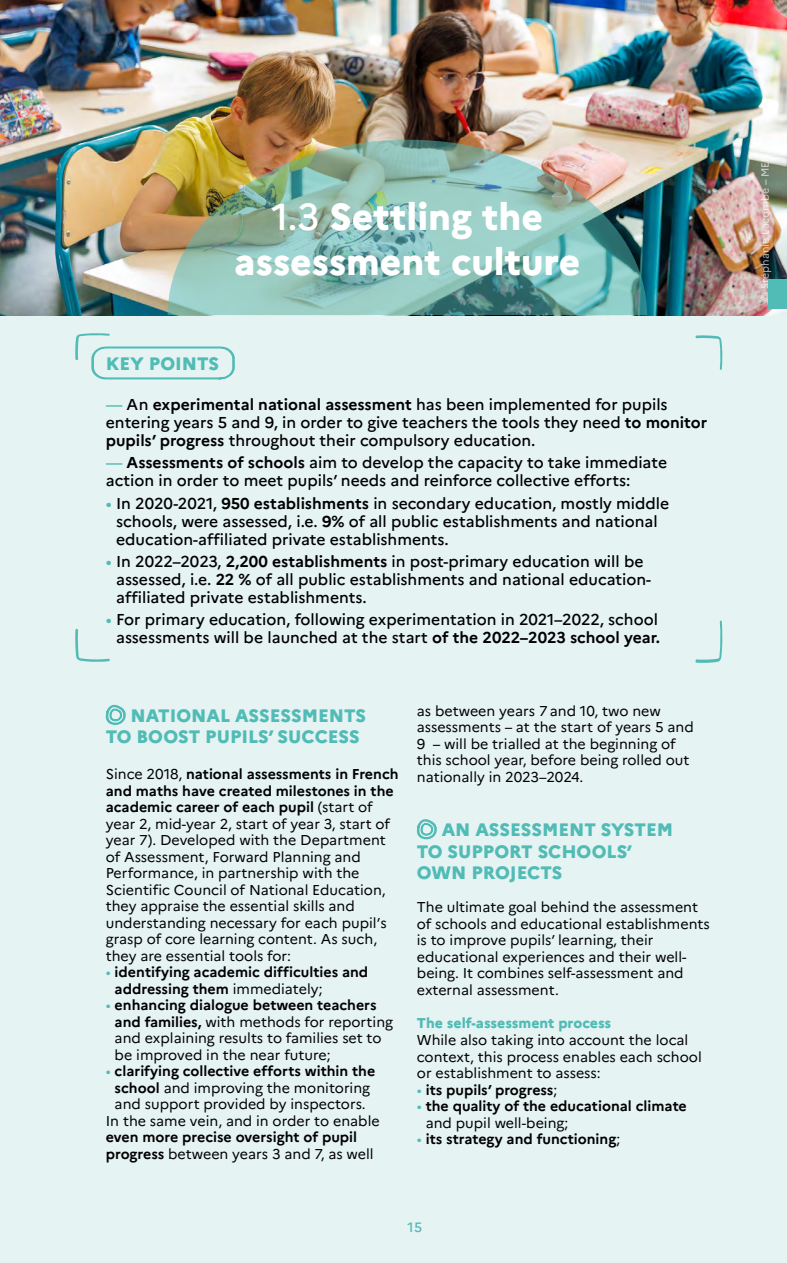
<style>
.page{position:relative;width:787px;height:1263px;background:#fff}
.page>*{position:absolute;margin:0;border:0;box-sizing:border-box;transform-origin:0 0}
.t1{font:800 37.5px/45px "Marianne";color:#fff}
.t2{font:800 18px/21.6px "Marianne";color:#51bbb6}
.t3{font:500 15.75px/18px "Marianne";color:#000}
.t4{font:14.25px/16.5px "Marianne";color:#000}
.t5{font:700 14.25px/16.5px "Marianne";color:#000}
.t6{font:800 14.25px "Marianne";color:#51bbb6}
.t7{font:500 13.5px "Marianne";color:#51bbb6}
.t8{font:10.5px "Marianne";color:#fff}
.s1{font-weight:500}
.s2{color:#51bbb6}
.s3{font-weight:700}
.s4{font-weight:400;color:#51bbb6}
.s5{font-weight:400}
</style>
<div class="page">
<hr style="left:0;top:0;width:1px;height:1263px;background:#e5f3f2">
<div style="left:1px;top:0;width:786px;height:1263px;background:#e5f3f2"></div>
<img style="left:0;top:0;width:787px;height:315px">
<img style="left:168px;top:140px;width:479px;height:175px">
<svg style="left:75px;top:333px;width:160px;height:47px"></svg>
<svg style="left:695px;top:335px;width:27px;height:35px"></svg>
<svg style="left:75px;top:629px;width:35px;height:33px"></svg>
<svg style="left:695px;top:620px;width:27px;height:43px"></svg>
<svg style="left:105px;top:704px;width:21px;height:21px"></svg>
<svg style="left:416px;top:819px;width:21px;height:21px"></svg>
<div style="left:769px;top:279px;width:18px;height:29px;background:#51bbb6"></div>
<h1 class="t1" style="left:234px;top:194px;width:348px;text-align:center"><span class="s1">1.3</span> Settling the assessment culture</h1>
<h1 class="t1" style="left:261px;top:195px;width:295px"><span class="s1">31</span> Lorem ipsum i um co vertere</h1>
<p class="t2" style="left:106px;top:353px;width:115px">KEY POINTS</p>
<p class="t3" style="left:106px;top:395px;width:603px"><span class="s2">—</span> An <span class="s3">experimental national assessment</span> has been implemented for pupils entering years 5 and 9, in order to give teachers the tools they need <span class="s3">to monitor pupils’ progress</span> throughout their compulsory education.</p>
<p class="t3" style="left:106px;top:454px;width:563px"><span class="s2">—</span> <span class="s3">Assessments of schools</span> aim to develop the capacity to take immediate action in order to meet pupils’ needs and reinforce collective efforts:</p>
<p class="t3" style="left:116px;top:494px;width:554px;text-indent:-10px"><span class="s2">•</span> In 2020-2021, <span class="s3">950 establishments</span> in secondary education, mostly middle schools, were assessed, i.e. <span class="s3">9%</span> of all public establishments and national education-affiliated private establishments.</p>
<p class="t3" style="left:116px;top:552px;width:536px;text-indent:-10px"><span class="s2">•</span> In 2022–2023, <span class="s3">2,200 establishments</span> in post-primary education will be assessed, i.e. <span class="s3">22 %</span> of all public establishments and national education&shy;affiliated private establishments.</p>
<p class="t3" style="left:106px;top:610px;width:556px;text-align:right"><span class="s2">•</span> For primary education, following experimentation in 2021–2022, school assessments will be launched at the start <span class="s3">of the 2022–2023 school year.</span></p>
<p class="t2" style="left:106px;top:704px;width:262px;text-indent:25px">NATIONAL ASSESSMENTS<br>TO BOOST PUPILS’ SUCCESS</p>
<p class="t4" style="left:106px;top:766px;width:294px">Since 2018, <span class="s3">national assessments in French and maths have created milestones in the academic career of each pupil</span> (start of year 2, mid-year 2, start of year 3, start of year 7). Developed with the Department of Assessment, Forward Planning and Performance, in partnership with the Scientific Council of National Education, they appraise the essential skills and understanding necessary for each pupil’s grasp of core learning content. As such, they are essential tools for:</p>
<p class="t5" style="left:115px;top:964px;width:255px;text-indent:-9px"><span class="s4">•</span> identifying academic difficulties and addressing them <span class="s5">immediately;</span></p>
<p class="t4" style="left:115px;top:997px;width:280px;text-indent:-9px"><span class="s2">•</span> <span class="s3">enhancing dialogue between teachers and families,</span> with methods for reporting and explaining results to families set to be improved in the near future;</p>
<p class="t4" style="left:106px;top:1063px;width:275px;text-align:center"><span class="s2">•</span> <span class="s3">clarifying collective efforts within the school</span> and improving the monitoring and support provided by inspectors.<br>In the same vein, and in order to enable</p>
<p class="t5" style="left:106px;top:1129px;width:269px">even more precise oversight of pupil progress <span class="s5">between years 3 and 7, as well</span></p>
<p class="t4" style="left:417px;top:702px;width:278px">as between years 7 and 10, two new assessments – at the start of years 5 and 9 – will be trialled at the beginning of this school year, before being rolled out nationally in 2023–2024.</p>
<p class="t2" style="left:417px;top:819px;width:258px;text-indent:25px">AN ASSESSMENT SYSTEM<br>TO SUPPORT SCHOOLS’<br>OWN PROJECTS</p>
<p class="t4" style="left:417px;top:899px;width:294px">The ultimate goal behind the assessment of schools and educational establishments is to improve pupils’ learning, their educational experiences and their well&shy;being. It combines self-assessment and external assessment.</p>
<p class="t6" style="left:417px;top:1015px;width:196px">The self-assessment process</p>
<p class="t4" style="left:417px;top:1032px;width:286px">While also taking into account the local context, this process enables each school or establishment to assess:</p>
<p class="t5" style="left:417px;top:1081px;width:142px"><span class="s4">•</span> its pupils’ progress<span class="s5">;</span></p>
<p class="t5" style="left:426px;top:1098px;width:263px;text-indent:-9px"><span class="s4">•</span> the quality of the educational climate <span class="s5">and pupil well-being;</span></p>
<p class="t5" style="left:417px;top:1131px;width:205px"><span class="s4">•</span> its strategy and functioning<span class="s5">;</span></p>
<p class="t7" style="left:407px;top:1219px;width:16px">15</p>
<p class="t8" style="left:758px;top:301px;width:153px;rotate:-90deg">© Stéphanie Lacombe – MENJ</p>
</div>
